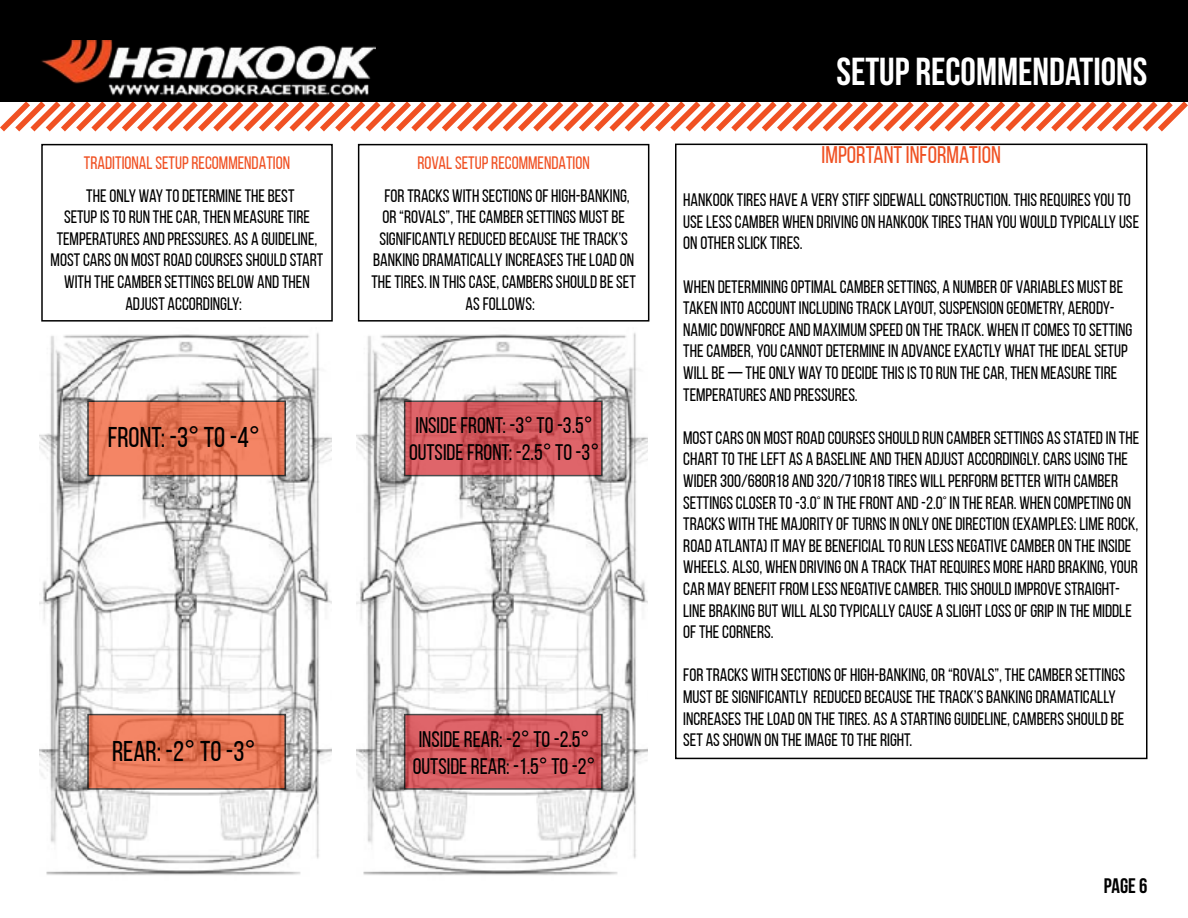
<style>
.page{position:relative;width:1188px;height:918px;background:#fff}
.page>*{position:absolute;margin:0;border:0;box-sizing:border-box;transform-origin:0 0}
.t1{font:39px "Bebas Neue";color:#fff}
.t2{font:28.5px "Bebas Neue";color:#000}
.t3{font:24px "Bebas Neue";color:#f05123}
.t4{font:22.5px/27px "Bebas Neue";color:#000}
.t5{font:21px "Bebas Neue";color:#000}
.t6{font:18px/21.6px "Bebas Neue";color:#000}
.t7{font:18px "Bebas Neue";color:#f05123}
.s1{font-family:"Arial"}
</style>
<div class="page">
<svg style="left:0;top:101px;width:1188px;height:31px"></svg>
<div style="left:0;top:0;width:1188px;height:101px;background:#000"></div>
<img style="left:41px;top:40px;width:335px;height:56px">
<div style="left:41px;top:144px;width:292px;height:178px;border:2px solid #000"></div>
<div style="left:358px;top:144px;width:291px;height:178px;border:2px solid #000"></div>
<img style="left:40px;top:333px;width:291px;height:542px">
<img style="left:356px;top:333px;width:292px;height:542px">
<svg style="left:90px;top:403px;width:193px;height:70px;background:#e87959"></svg>
<svg style="left:407px;top:403px;width:193px;height:70px;background:#d3595e"></svg>
<svg style="left:90px;top:717px;width:193px;height:70px;background:#e97a5a"></svg>
<svg style="left:407px;top:717px;width:193px;height:70px;background:#d45a5f"></svg>
<div style="left:675px;top:144px;width:473px;height:615px;border:2px solid #000"></div>
<p class="t7" style="left:84px;top:153px;width:208px">TRADITIONAL SETUP RECOMMENDATION</p>
<p class="t6" style="left:51px;top:185px;width:274px;text-align:center">THE ONLY WAY TO DETERMINE THE BEST<br>SETUP IS TO RUN THE CAR, THEN MEASURE TIRE TEMPERATURES AND PRESSURES. AS A GUIDELINE, MOST CARS ON MOST ROAD COURSES SHOULD START WITH THE CAMBER SETTINGS BELOW AND THEN ADJUST ACCORDINGLY:</p>
<p class="t7" style="left:418px;top:153px;width:174px">ROVAL SETUP RECOMMENDATION</p>
<p class="t6" style="left:371px;top:185px;width:266px;text-align:center">FOR TRACKS WITH SECTIONS OF HIGH-BANKING,<br>OR “ROVALS”, THE CAMBER SETTINGS MUST BE SIGNIFICANTLY REDUCED BECAUSE THE TRACK’S BANKING DRAMATICALLY INCREASES THE LOAD ON THE TIRES. IN THIS CASE, CAMBERS SHOULD BE SET AS FOLLOWS:</p>
<h2 class="t2" style="left:108px;top:422px;width:154px">FRONT: -3<span class="s1">°</span> TO -4<span class="s1">°</span></h2>
<p class="t4" style="left:409px;top:412px;width:192px">INSIDE FRONT: -3<span class="s1">°</span> TO -3.5<span class="s1">°<br></span>OUTSIDE FRONT: -2.5<span class="s1">°</span> TO -3<span class="s1">°</span></p>
<h2 class="t2" style="left:112px;top:735px;width:145px">REAR: -2<span class="s1">°</span> TO -3<span class="s1">°</span></h2>
<p class="t4" style="left:413px;top:725px;width:184px">INSIDE REAR: -2<span class="s1">°</span> TO -2.5<span class="s1">°<br></span>OUTSIDE REAR: -1.5<span class="s1">°</span> TO -2<span class="s1">°</span></p>
<h1 class="t1" style="left:836px;top:50px;width:313px">SETUP RECOMMENDATIONS</h1>
<h3 class="t3" style="left:822px;top:142px;width:181px">IMPORTANT INFORMATION</h3>
<p class="t6" style="left:683px;top:189px;width:457px">HANKOOK TIRES HAVE A VERY STIFF SIDEWALL CONSTRUCTION. THIS REQUIRES YOU TO<br>USE LESS CAMBER WHEN DRIVING ON HANKOOK TIRES THAN YOU WOULD TYPICALLY USE<br>ON OTHER SLICK TIRES.</p>
<p class="t6" style="left:683px;top:276px;width:451px">WHEN DETERMINING OPTIMAL CAMBER SETTINGS, A NUMBER OF VARIABLES MUST BE TAKEN INTO ACCOUNT INCLUDING TRACK LAYOUT, SUSPENSION GEOMETRY, AERODY-NAMIC DOWNFORCE AND MAXIMUM SPEED ON THE TRACK. WHEN IT COMES TO SETTING THE CAMBER, YOU CANNOT DETERMINE IN ADVANCE EXACTLY WHAT THE IDEAL SETUP WILL BE — THE ONLY WAY TO DECIDE THIS IS TO RUN THE CAR, THEN MEASURE TIRE TEMPERATURES AND PRESSURES.</p>
<p class="t6" style="left:683px;top:427px;width:457px">MOST CARS ON MOST ROAD COURSES SHOULD RUN CAMBER SETTINGS AS STATED IN THE CHART TO THE LEFT AS A BASELINE AND THEN ADJUST ACCORDINGLY. CARS USING THE WIDER 300/680R18 AND 320/710R18 TIRES WILL PERFORM BETTER WITH CAMBER SETTINGS CLOSER TO -3.0° IN THE FRONT AND -2.0° IN THE REAR. WHEN COMPETING ON TRACKS WITH THE MAJORITY OF TURNS IN ONLY ONE DIRECTION (EXAMPLES: LIME ROCK, ROAD ATLANTA) IT MAY BE BENEFICIAL TO RUN LESS NEGATIVE CAMBER ON THE INSIDE WHEELS. ALSO, WHEN DRIVING ON A TRACK THAT REQUIRES MORE HARD BRAKING, YOUR CAR MAY BENEFIT FROM LESS NEGATIVE CAMBER. THIS SHOULD IMPROVE STRAIGHT-LINE BRAKING BUT WILL ALSO TYPICALLY CAUSE A SLIGHT LOSS OF GRIP IN THE MIDDLE OF THE CORNERS.</p>
<p class="t6" style="left:683px;top:664px;width:443px">FOR TRACKS WITH SECTIONS OF HIGH-BANKING, OR “ROVALS”, THE CAMBER SETTINGS MUST BE SIGNIFICANTLY REDUCED BECAUSE THE TRACK’S BANKING DRAMATICALLY INCREASES THE LOAD ON THE TIRES. AS A STARTING GUIDELINE, CAMBERS SHOULD BE SET AS SHOWN ON THE IMAGE TO THE RIGHT.</p>
<p class="t5" style="left:1104px;top:874px;width:45px">Page 6</p>
</div>
